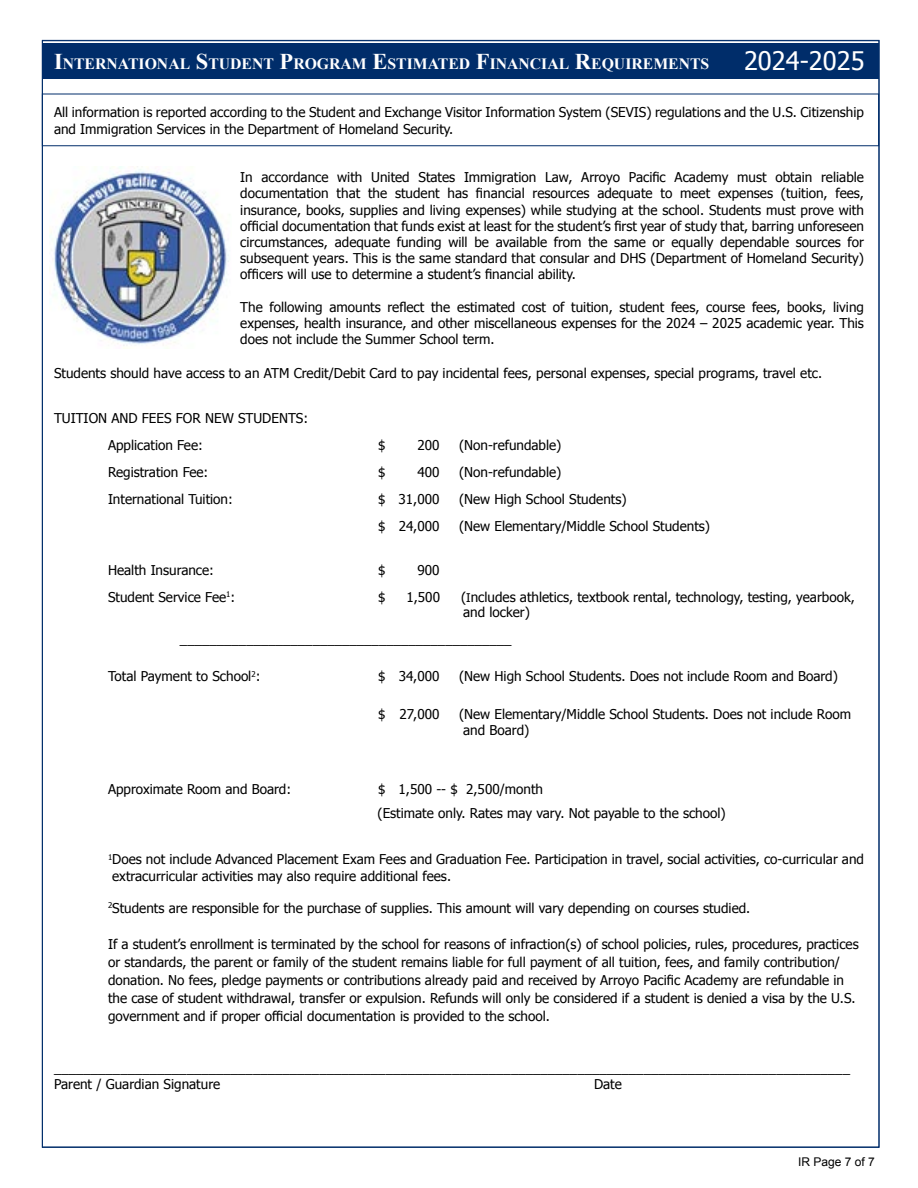
<style>
.page{position:relative;width:918px;height:1188px;background:#fff}
.page>*{position:absolute;margin:0;border:0;box-sizing:border-box;transform-origin:0 0}
.t1{font:25.5px "Tahoma";color:#fff}
.t2{font:700 15.75px "Times New Roman";color:#fff}
.t3{font:13.5px/16.2px "Tahoma";color:#000}
.t4{font:12px "Arial";color:#000}
.s1{font-size:22.5px}
.s2{font-size:12px}
</style>
<div class="page">
<div style="left:42px;top:43px;width:837px;height:36px;background:#002d6a"></div>
<img style="left:50px;top:166px;width:179px;height:183px">
<h1 class="t1" style="left:744px;top:43px;width:122px">2024-2025</h1>
<p class="t2" style="left:54px;top:53px;width:657px"><span class="s1">I</span>NTERNATIONAL <span class="s1">S</span>TUDENT <span class="s1">P</span>ROGRAM <span class="s1">E</span>STIMATED <span class="s1">F</span>INANCIAL <span class="s1">R</span>EQUIREMENTS</p>
<p class="t3" style="left:54px;top:104px;width:812px">All information is reported according to the Student and Exchange Visitor Information System (SEVIS) regulations and the U.S. Citizenship and Immigration Services in the Department of Homeland Security.</p>
<p class="t3" style="left:240px;top:169px;width:625px;text-align:justify">In accordance with United States Immigration Law, Arroyo Pacific Academy must obtain reliable documentation that the student has financial resources adequate to meet expenses (tuition, fees, insurance, books, supplies and living expenses) while studying at the school. Students must prove with official documentation that funds exist at least for the student’s first year of study that, barring unforeseen circumstances, adequate funding will be available from the same or equally dependable sources for subsequent years. This is the same standard that consular and DHS (Department of Homeland Security) officers will use to determine a student’s financial ability.</p>
<p class="t3" style="left:240px;top:298px;width:625px;text-align:justify">The following amounts reflect the estimated cost of tuition, student fees, course fees, books, living expenses, health insurance, and other miscellaneous expenses for the 2024 – 2025 academic year. This does not include the Summer School term.</p>
<p class="t3" style="left:54px;top:365px;width:770px">Students should have access to an ATM Credit/Debit Card to pay incidental fees, personal expenses, special programs, travel etc.</p>
<p class="t3" style="left:108px;top:404px;width:202px;line-height:27px;text-indent:-54px">TUITION AND FEES FOR NEW STUDENTS:<br>Application Fee:</p>
<p class="t3" style="left:378px;top:437px;width:9px">$</p>
<p class="t3" style="left:417px;top:437px;width:24px">200</p>
<p class="t3" style="left:459px;top:437px;width:104px">(Non-refundable)</p>
<p class="t3" style="left:108px;top:464px;width:102px">Registration Fee:</p>
<p class="t3" style="left:378px;top:464px;width:9px">$</p>
<p class="t3" style="left:417px;top:464px;width:24px">400</p>
<p class="t3" style="left:459px;top:464px;width:104px">(Non-refundable)</p>
<p class="t3" style="left:108px;top:491px;width:126px">International Tuition:</p>
<p class="t3" style="left:378px;top:491px;width:63px">$ 31,000</p>
<p class="t3" style="left:459px;top:491px;width:169px">(New High School Students)</p>
<p class="t3" style="left:378px;top:518px;width:63px">$ 24,000</p>
<p class="t3" style="left:459px;top:518px;width:253px">(New Elementary/Middle School Students)</p>
<p class="t3" style="left:108px;top:561px;width:108px">Health Insurance:</p>
<p class="t3" style="left:378px;top:561px;width:9px">$</p>
<p class="t3" style="left:417px;top:561px;width:24px">900</p>
<p class="t3" style="left:108px;top:588px;width:129px">Student Service Fee<sup>1</sup>:</p>
<p class="t3" style="left:378px;top:588px;width:9px">$</p>
<p class="t3" style="left:406px;top:588px;width:35px">1,500</p>
<p class="t3" style="left:461px;top:589px;width:395px;line-height:15px">(<span class="s2">I</span>ncludes athletics, textbook rental, technology, testing, yearbook, and locker)</p>
<p class="t3" style="left:180px;top:630px;width:333px">_____________________________________________</p>
<p class="t3" style="left:108px;top:667px;width:154px">Total Payment to School<sup>2</sup>:</p>
<p class="t3" style="left:378px;top:667px;width:63px">$ 34,000</p>
<p class="t3" style="left:459px;top:667px;width:380px">(New High School Students. Does not include Room and Board)</p>
<p class="t3" style="left:378px;top:705px;width:63px">$ 27,000</p>
<p class="t3" style="left:463px;top:705px;width:389px;text-indent:-4px">(New Elementary/Middle School Students. Does not include Room and Board)</p>
<p class="t3" style="left:108px;top:781px;width:185px">Approximate Room and Board:</p>
<p class="t3" style="left:378px;top:804px;width:350px">(Estimate only. Rates may vary. Not payable to the school)</p>
<p class="t3" style="left:112px;top:851px;width:753px;text-indent:-4px"><sup>1</sup>Does not include Advanced Placement Exam Fees and Graduation Fee. Participation in travel, social activities, co-curricular and extracurricular activities may also require additional fees.</p>
<p class="t3" style="left:108px;top:899px;width:644px"><sup>2</sup>Students are responsible for the purchase of supplies. This amount will vary depending on courses studied.</p>
<p class="t3" style="left:108px;top:934px;width:752px;line-height:18px">If a student’s enrollment is terminated by the school for reasons of infraction(s) of school policies, rules, procedures, practices or standards, the parent or family of the student remains liable for full payment of all tuition, fees, and family contribution/ donation. No fees, pledge payments or contributions already paid and received by Arroyo Pacific Academy are refundable in the case of student withdrawal, transfer or expulsion. Refunds will only be considered if a student is denied a visa by the U.S. government and if proper official documentation is provided to the school.</p>
<p class="t3" style="left:54px;top:1060px;width:798px">____________________________________________________________________________________________________________<br>Parent / Guardian Signature</p>
<p class="t3" style="left:594px;top:1076px;width:29px">Date</p>
<p class="t4" style="left:798px;top:1154px;width:78px">IR Page 7 of 7</p>
</div>
